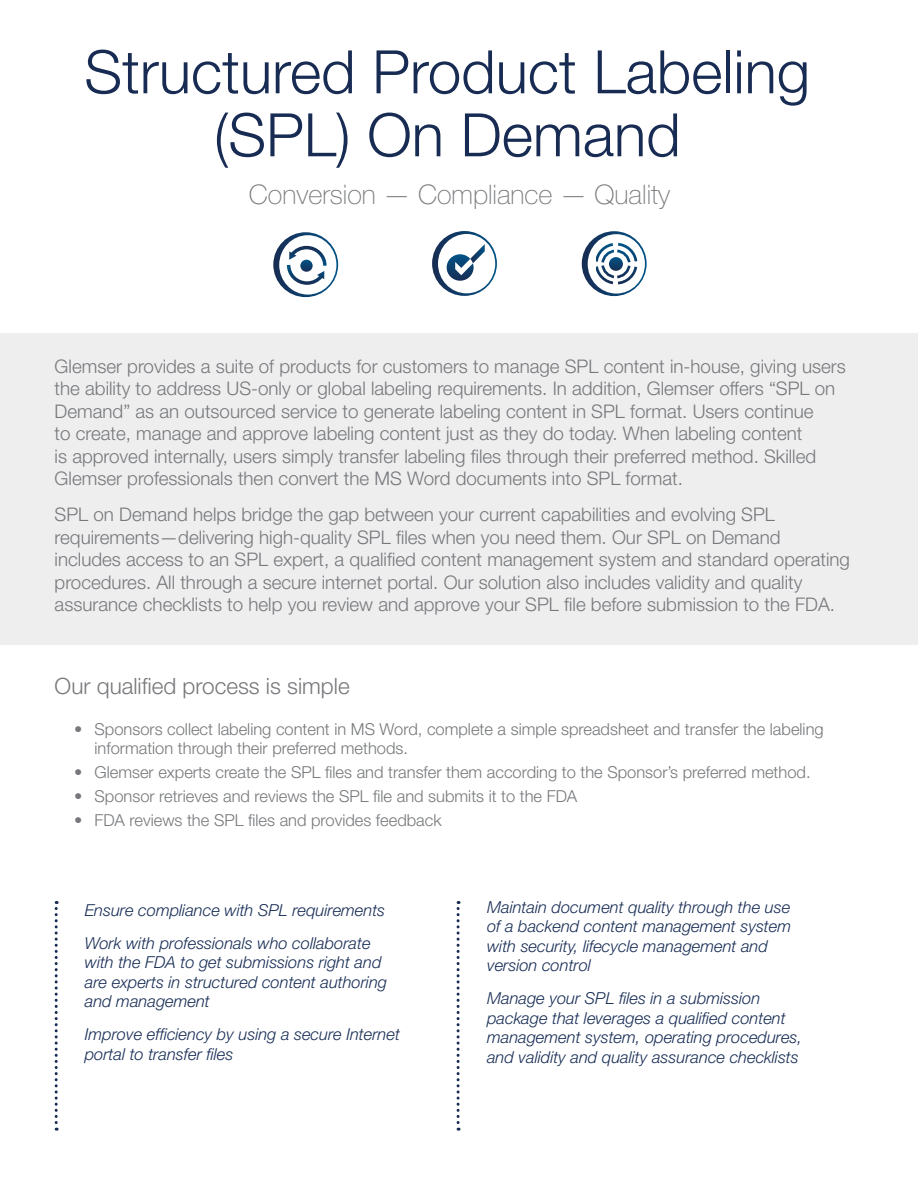
<style>
.page{position:relative;width:918px;height:1188px;background:#fff}
.page>*{position:absolute;margin:0;border:0;box-sizing:border-box;transform-origin:0 0}
.t1{font:300 60px/63px "Helvetica Neue LT Std";color:#172b53;text-align:center}
.t2{font:100 27px "Helvetica Neue LT Std";color:#76787b}
.t3{font:300 22.5px "Helvetica Neue LT Std";color:#76787b}
.t4{font:300 18.75px/22.5px "Helvetica Neue LT Std";color:#76787b}
.t5{font:italic 300 16.5px/19.5px "Helvetica Neue LT Std";color:#182d55}
.t6{font:300 16.5px/19.5px "Helvetica Neue LT Std";color:#76787b}
</style>
<div class="page">
<div style="left:0;top:333px;width:918px;height:312px;background:#eeeeef"></div>
<svg style="left:55px;top:901px;width:3px;height:230px"></svg>
<svg style="left:457px;top:901px;width:3px;height:230px"></svg>
<svg style="left:432px;top:231px;width:65px;height:65px"></svg>
<svg style="left:273px;top:232px;width:65px;height:65px"></svg>
<svg style="left:582px;top:231px;width:65px;height:65px"></svg>
<p class="t1" style="left:84px;top:39px;width:727px">Structured Product Labeling (SPL) On Demand</p>
<p class="t2" style="left:249px;top:179px;width:423px">Conversion — Compliance — Quality</p>
<p class="t4" style="left:55px;top:355px;width:793px">Glemser provides a suite of products for customers to manage SPL content in-house, giving users the ability to address US-only or global labeling requirements. In addition, Glemser offers “SPL on Demand” as an outsourced service to generate labeling content in SPL format. Users continue<br>to create, manage and approve labeling content just as they do today. When labeling content<br>is approved internally, users simply transfer labeling files through their preferred method. Skilled Glemser professionals then convert the MS Word documents into SPL format.</p>
<p class="t4" style="left:55px;top:503px;width:797px">SPL on Demand helps bridge the gap between your current capabilities and evolving SPL requirements—delivering high-quality SPL files when you need them. Our SPL on Demand includes access to an SPL expert, a qualified content management system and standard operating procedures. All through a secure internet portal. Our solution also includes validity and quality assurance checklists to help you review and approve your SPL file before submission to the FDA.</p>
<p class="t3" style="left:55px;top:672px;width:297px">Our qualified process is simple</p>
<p class="t6" style="left:94px;top:719px;width:731px;text-indent:-20px">• Sponsors collect labeling content in MS Word, complete a simple spreadsheet and transfer the labeling information through their preferred methods.</p>
<p class="t6" style="left:74px;top:762px;width:738px">• Glemser experts create the SPL files and transfer them according to the Sponsor’s preferred method.</p>
<p class="t6" style="left:74px;top:786px;width:505px">• Sponsor retrieves and reviews the SPL file and submits it to the FDA</p>
<p class="t6" style="left:74px;top:810px;width:369px">• FDA reviews the SPL files and provides feedback</p>
<p class="t5" style="left:85px;top:900px;width:302px">Ensure compliance with SPL requirements</p>
<p class="t5" style="left:85px;top:933px;width:304px">Work with professionals who collaborate with the FDA to get submissions right and are experts in structured content authoring and management</p>
<p class="t5" style="left:85px;top:1024px;width:317px">Improve efficiency by using a secure Internet portal to transfer files</p>
<p class="t5" style="left:487px;top:897px;width:306px">Maintain document quality through the use of a backend content management system with security, lifecycle management and version control</p>
<p class="t5" style="left:487px;top:988px;width:317px">Manage your SPL files in a submission package that leverages a qualified content management system, operating procedures, and validity and quality assurance checklists</p>
</div>
